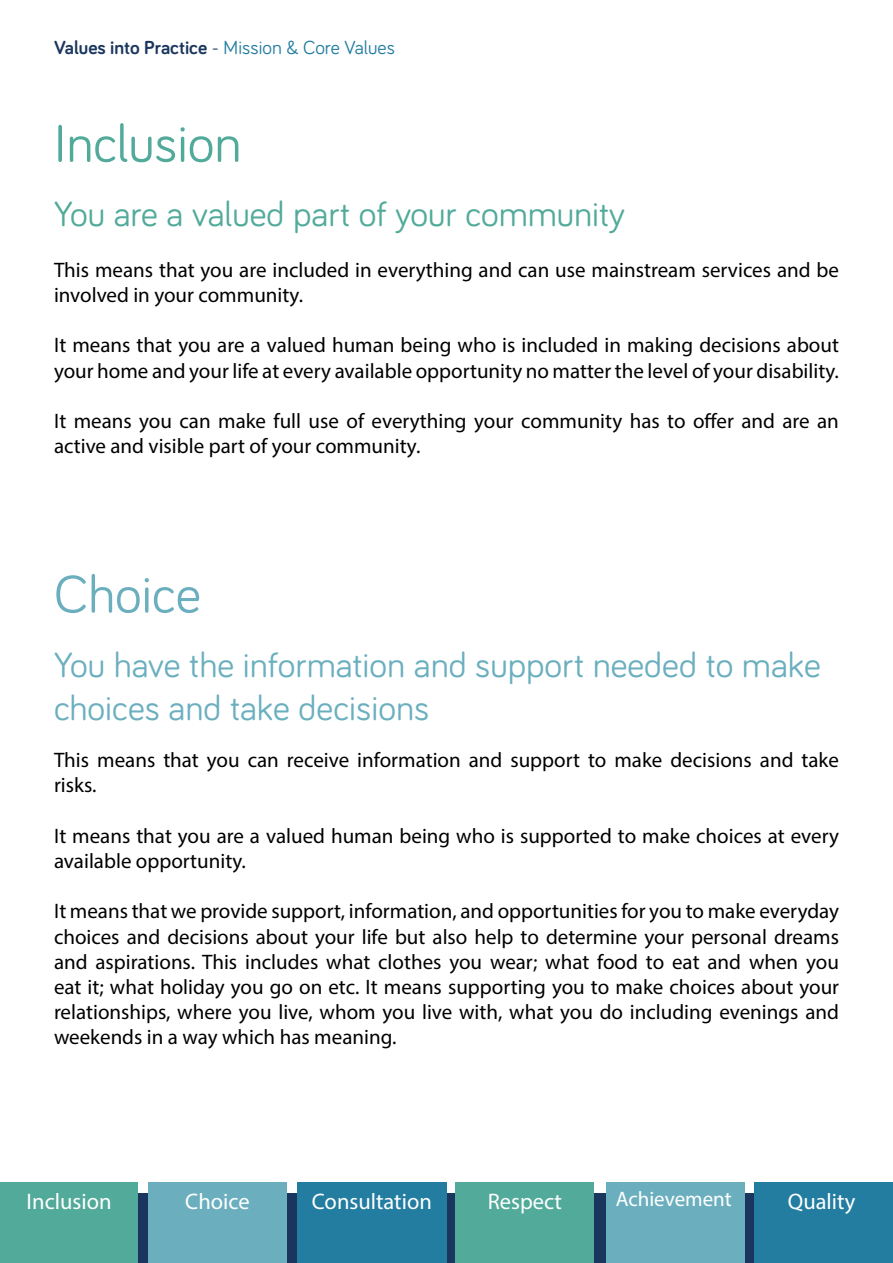
<style>
.page{position:relative;width:893px;height:1263px;background:#fff}
.page>*{position:absolute;margin:0;border:0;box-sizing:border-box;transform-origin:0 0}
.t1{font:54px "Bariol";color:#52aa9a}
.t2{font:54px "Bariol";color:#6bafbf}
.t3{font:36px/43.2px "Bariol";color:#6bafbf}
.t4{font:36px "Bariol";color:#52aa9a}
.t5{font:22.5px "Myriad Pro";color:#fff}
.t6{font:21px/25.2px "Myriad Pro";color:#000}
.t7{font:21px "Myriad Pro";color:#fff}
.t8{font:700 19.5px "Bariol";color:#1b365e}
.s1{font-weight:400}
.s2{font-weight:400;color:#237da1}
</style>
<div class="page">
<div style="left:0;top:1193px;width:893px;height:70px;background:#1b365e"></div>
<div style="left:0;top:1182px;width:138px;height:81px;background:#52aa9a"></div>
<div style="left:148px;top:1182px;width:139px;height:81px;background:#6bafbf"></div>
<div style="left:297px;top:1182px;width:149px;height:81px;background:#237da1"></div>
<div style="left:456px;top:1182px;width:138px;height:81px;background:#52aa9a"></div>
<div style="left:606px;top:1182px;width:138px;height:81px;background:#6bafbf"></div>
<div style="left:755px;top:1182px;width:138px;height:81px;background:#237da1"></div>
<p class="t8" style="left:54px;top:34px;width:342px">Values into Practice <span class="s1">-</span> <span class="s2">Mission &amp; Core Values</span></p>
<h1 class="t1" style="left:54px;top:107px;width:189px">Inclusion</h1>
<h2 class="t4" style="left:54px;top:190px;width:572px">You are a valued part of your community</h2>
<p class="t6" style="left:54px;top:257px;width:786px">This means that you are included in everything and can use mainstream services and be involved in your community.</p>
<p class="t6" style="left:54px;top:332px;width:786px">It means that you are a valued human being who is included in making decisions about your home and your life at every available opportunity no matter the level of your disability.</p>
<p class="t6" style="left:54px;top:408px;width:786px">It means you can make full use of everything your community has to offer and are an active and visible part of your community.</p>
<h1 class="t2" style="left:54px;top:557px;width:148px">Choice</h1>
<h2 class="t3" style="left:54px;top:642px;width:768px">You have the information and support needed to make choices and take decisions</h2>
<p class="t6" style="left:54px;top:747px;width:786px">This means that you can receive information and support to make decisions and take risks.</p>
<p class="t6" style="left:54px;top:823px;width:786px">It means that you are a valued human being who is supported to make choices at every available opportunity.</p>
<p class="t6" style="left:54px;top:898px;width:787px;text-align:justify">It means that we provide support, information, and opportunities for you to make everyday choices and decisions about your life but also help to determine your personal dreams and aspirations. This includes what clothes you wear; what food to eat and when you eat it; what holiday you go on etc. It means supporting you to make choices about your relationships, where you live, whom you live with, what you do including evenings and weekends in a way which has meaning.</p>
<p class="t5" style="left:27px;top:1187px;width:86px">Inclusion</p>
<p class="t5" style="left:185px;top:1187px;width:66px">Choice</p>
<p class="t5" style="left:312px;top:1187px;width:122px">Consultation</p>
<p class="t5" style="left:488px;top:1187px;width:76px">Respect</p>
<p class="t7" style="left:616px;top:1186px;width:118px">Achievement</p>
<p class="t5" style="left:788px;top:1187px;width:69px">Quality</p>
</div>
